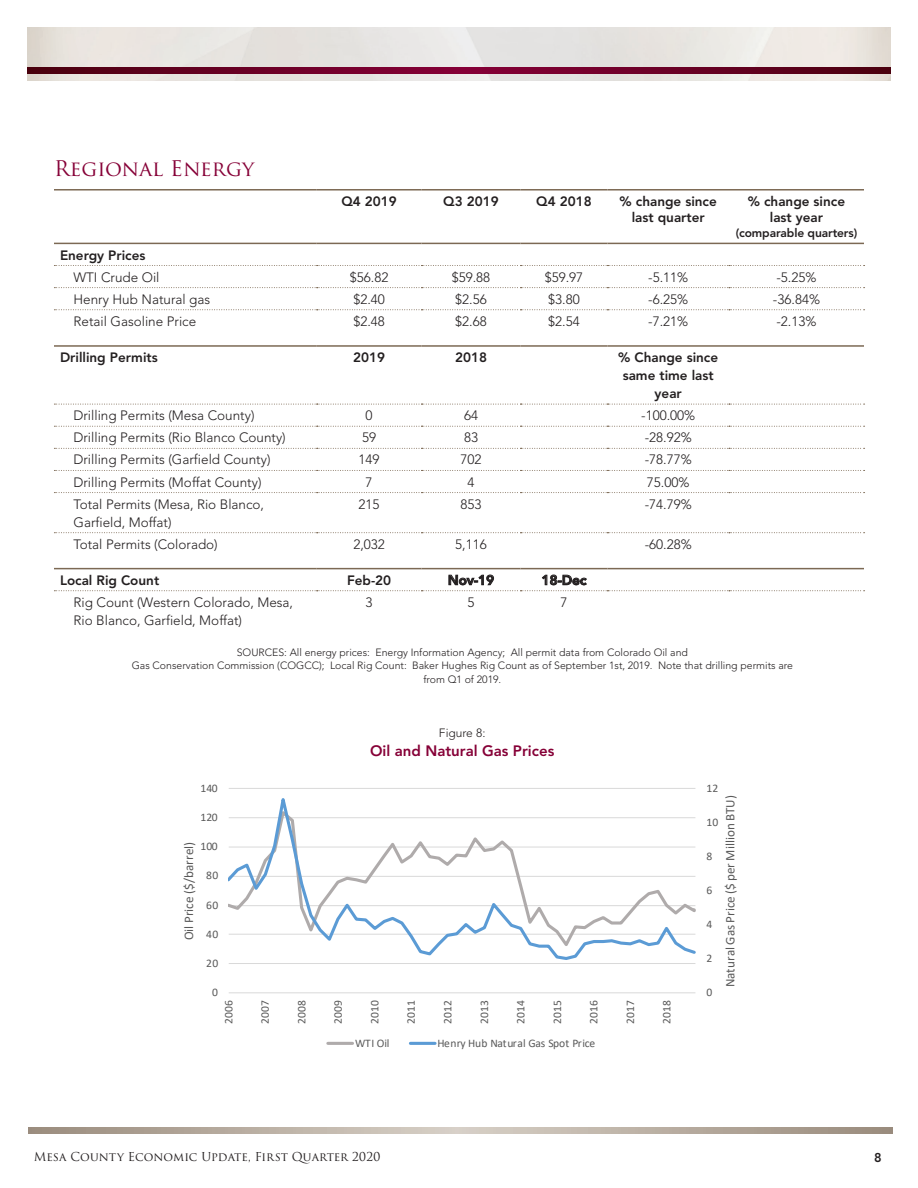
<style>
.page{position:relative;width:918px;height:1188px;background:#fff}
.page>*{position:absolute;margin:0;border:0;box-sizing:border-box;transform-origin:0 0}
.t1{font:21px "Trajan Pro";color:#860037}
.t2{font:800 15px "Avenir";color:#860037}
.t3{font:300 13.5px/18px "Avenir";color:#231f20}
.t4{font:800 13.5px/16.5px "Avenir";color:#231f20;text-align:center}
.t5{font:13.05px "Calibri";letter-spacing:.005em;color:#595959}
.t6{font:800 12.75px "Avenir";color:#231f20}
.t7{font:12px "Trajan Pro 3";color:#231f20}
.t8{font:800 12px "Avenir";letter-spacing:-.01em;color:#231f20}
.t9{font:300 12px "Avenir";color:#231f20}
.t10{font:11.55px "Calibri";letter-spacing:.025em;color:#595959}
.t11{font:11.55px "Calibri";letter-spacing:-.01em;color:#595959}
.t12{font:300 10.5px/13.5px "Avenir";color:#231f20;text-align:center}
</style>
<div class="page">
<img style="left:27px;top:27px;width:864px;height:54px">
<svg style="left:27px;top:68px;width:864px;height:6px"></svg>
<svg style="left:28px;top:1128px;width:864px;height:6px"></svg>
<svg style="left:54px;top:287px;width:811px;height:1px"></svg>
<svg style="left:54px;top:265px;width:811px;height:1px"></svg>
<svg style="left:54px;top:309px;width:811px;height:1px"></svg>
<hr style="left:54px;top:345px;width:263px;height:2px;background:#7c6954">
<hr style="left:317px;top:345px;width:105px;height:2px;background:#7c6954">
<hr style="left:422px;top:345px;width:99px;height:2px;background:#7c6954">
<hr style="left:521px;top:345px;width:87px;height:2px;background:#7c6954">
<hr style="left:608px;top:345px;width:121px;height:2px;background:#7c6954">
<hr style="left:729px;top:345px;width:135px;height:2px;background:#7c6954">
<svg style="left:54px;top:404px;width:811px;height:1px"></svg>
<svg style="left:54px;top:426px;width:811px;height:1px"></svg>
<svg style="left:54px;top:448px;width:811px;height:1px"></svg>
<svg style="left:54px;top:470px;width:811px;height:1px"></svg>
<svg style="left:54px;top:492px;width:811px;height:1px"></svg>
<svg style="left:54px;top:532px;width:811px;height:1px"></svg>
<hr style="left:54px;top:568px;width:263px;height:1px;background:#7c6954">
<hr style="left:317px;top:568px;width:105px;height:1px;background:#7c6954">
<hr style="left:422px;top:568px;width:99px;height:1px;background:#7c6954">
<hr style="left:521px;top:568px;width:87px;height:1px;background:#7c6954">
<hr style="left:608px;top:568px;width:121px;height:1px;background:#7c6954">
<hr style="left:729px;top:568px;width:135px;height:1px;background:#7c6954">
<hr style="left:54px;top:189px;width:263px;height:2px;background:#7c6954">
<hr style="left:317px;top:189px;width:105px;height:2px;background:#7c6954">
<hr style="left:422px;top:189px;width:99px;height:2px;background:#7c6954">
<hr style="left:521px;top:189px;width:87px;height:2px;background:#7c6954">
<hr style="left:608px;top:189px;width:121px;height:2px;background:#7c6954">
<hr style="left:729px;top:189px;width:135px;height:2px;background:#7c6954">
<hr style="left:54px;top:243px;width:263px;height:1px;background:#7c6954">
<hr style="left:317px;top:243px;width:105px;height:1px;background:#7c6954">
<hr style="left:422px;top:243px;width:99px;height:1px;background:#7c6954">
<hr style="left:521px;top:243px;width:87px;height:1px;background:#7c6954">
<hr style="left:608px;top:243px;width:121px;height:1px;background:#7c6954">
<hr style="left:729px;top:243px;width:135px;height:1px;background:#7c6954">
<svg style="left:54px;top:574px;width:811px;height:17px"></svg>
<hr style="left:229px;top:963px;width:466px;height:1px;background:#d9d9d9">
<hr style="left:229px;top:992px;width:466px;height:1px;background:#d9d9d9">
<svg style="left:228px;top:788px;width:468px;height:172px"></svg>
<hr style="left:328px;top:1042px;width:25px;height:3px;background:#afabab">
<hr style="left:410px;top:1042px;width:25px;height:3px;background:#5b9bd5">
<p class="t1" style="left:54px;top:155px;width:202px">Regional Energy</p>
<p class="t4" style="left:341px;top:193px;width:57px">Q4 2019</p>
<p class="t4" style="left:443px;top:193px;width:57px">Q3 2019</p>
<p class="t4" style="left:536px;top:193px;width:57px">Q4 2018</p>
<p class="t4" style="left:620px;top:193px;width:99px">% change since last quarter</p>
<p class="t4" style="left:748px;top:193px;width:99px">% change since last year</p>
<p class="t8" style="left:736px;top:226px;width:123px">(comparable quarters)</p>
<p class="t4" style="left:60px;top:247px;width:87px">Energy Prices</p>
<p class="t3" style="left:74px;top:268px;width:88px">WTI Crude Oil</p>
<p class="t3" style="left:350px;top:268px;width:40px">$56.82</p>
<p class="t3" style="left:452px;top:268px;width:40px">$59.88</p>
<p class="t3" style="left:545px;top:268px;width:40px">$59.97</p>
<p class="t3" style="left:648px;top:268px;width:42px">-5.11%</p>
<p class="t3" style="left:776px;top:268px;width:42px">-5.25%</p>
<p class="t3" style="left:74px;top:290px;width:138px">Henry Hub Natural gas</p>
<p class="t3" style="left:353px;top:290px;width:33px">$2.40</p>
<p class="t3" style="left:455px;top:290px;width:33px">$2.56</p>
<p class="t3" style="left:548px;top:290px;width:33px">$3.80</p>
<p class="t3" style="left:648px;top:290px;width:42px">-6.25%</p>
<p class="t3" style="left:773px;top:290px;width:49px">-36.84%</p>
<p class="t3" style="left:74px;top:312px;width:124px">Retail Gasoline Price</p>
<p class="t3" style="left:353px;top:312px;width:33px">$2.48</p>
<p class="t3" style="left:455px;top:312px;width:33px">$2.68</p>
<p class="t3" style="left:548px;top:312px;width:33px">$2.54</p>
<p class="t3" style="left:648px;top:312px;width:42px">-7.21%</p>
<p class="t3" style="left:776px;top:312px;width:42px">-2.13%</p>
<p class="t4" style="left:60px;top:349px;width:99px">Drilling Permits</p>
<p class="t4" style="left:353px;top:349px;width:33px">2019</p>
<p class="t4" style="left:455px;top:349px;width:33px">2018</p>
<p class="t4" style="left:618px;top:348px;width:101px;line-height:18px">% Change since same time last year</p>
<p class="t3" style="left:74px;top:407px;width:183px">Drilling Permits (Mesa County)</p>
<p class="t3" style="left:366px;top:407px;width:9px">0</p>
<p class="t3" style="left:464px;top:407px;width:16px">64</p>
<p class="t3" style="left:641px;top:407px;width:56px">-100.00%</p>
<p class="t3" style="left:74px;top:429px;width:214px">Drilling Permits (Rio Blanco County)</p>
<p class="t3" style="left:362px;top:429px;width:16px">59</p>
<p class="t3" style="left:464px;top:429px;width:16px">83</p>
<p class="t3" style="left:645px;top:429px;width:49px">-28.92%</p>
<p class="t3" style="left:74px;top:451px;width:199px">Drilling Permits (Garfield County)</p>
<p class="t3" style="left:359px;top:451px;width:23px">149</p>
<p class="t3" style="left:461px;top:451px;width:23px">702</p>
<p class="t3" style="left:645px;top:451px;width:49px">-78.77%</p>
<p class="t3" style="left:74px;top:473px;width:190px">Drilling Permits (Moffat County)</p>
<p class="t3" style="left:366px;top:473px;width:9px">7</p>
<p class="t3" style="left:468px;top:473px;width:9px">4</p>
<p class="t3" style="left:647px;top:473px;width:44px">75.00%</p>
<p class="t3" style="left:74px;top:495px;width:192px">Total Permits (Mesa, Rio Blanco,<br>Garfield, Moffat)</p>
<p class="t3" style="left:359px;top:495px;width:23px">215</p>
<p class="t3" style="left:461px;top:495px;width:23px">853</p>
<p class="t3" style="left:645px;top:495px;width:49px">-74.79%</p>
<p class="t3" style="left:74px;top:535px;width:146px">Total Permits (Colorado)</p>
<p class="t3" style="left:353px;top:535px;width:33px">2,032</p>
<p class="t3" style="left:455px;top:535px;width:33px">5,116</p>
<p class="t3" style="left:645px;top:535px;width:49px">-60.28%</p>
<p class="t4" style="left:60px;top:572px;width:101px">Local Rig Count</p>
<p class="t4" style="left:347px;top:572px;width:46px">Feb-20</p>
<p class="t4" style="left:448px;top:572px;width:48px">Nov-19</p>
<p class="t4" style="left:542px;top:572px;width:46px">18-Dec</p>
<p class="t3" style="left:74px;top:593px;width:221px">Rig Count (Western Colorado, Mesa,<br>Rio Blanco, Garfield, Moffat)</p>
<p class="t3" style="left:366px;top:593px;width:9px">3</p>
<p class="t3" style="left:468px;top:593px;width:9px">5</p>
<p class="t3" style="left:561px;top:593px;width:9px">7</p>
<p class="t12" style="left:132px;top:646px;width:663px">SOURCES: All energy prices: Energy Information Agency; All permit data from Colorado Oil and<br>Gas Conservation Commission (COGCC); Local Rig Count: Baker Hughes Rig Count as of September 1st, 2019. Note that drilling permits are from Q1 of 2019.</p>
<p class="t10" style="left:200px;top:780px;width:19px">140</p>
<p class="t10" style="left:200px;top:809px;width:19px">120</p>
<p class="t10" style="left:200px;top:838px;width:19px">100</p>
<p class="t5" style="left:180px;top:940px;width:100px;rotate:-90deg">Oil Price ($/barrel)</p>
<p class="t10" style="left:206px;top:868px;width:14px">80</p>
<p class="t10" style="left:206px;top:897px;width:14px">60</p>
<p class="t10" style="left:206px;top:926px;width:14px">40</p>
<p class="t10" style="left:206px;top:955px;width:14px">20</p>
<p class="t10" style="left:212px;top:984px;width:7px">0</p>
<p class="t9" style="left:439px;top:725px;width:48px">Figure 8:</p>
<p class="t2" style="left:370px;top:742px;width:186px">Oil and Natural Gas Prices</p>
<p class="t10" style="left:221px;top:1024px;width:25px;rotate:-90deg">2006</p>
<p class="t10" style="left:257px;top:1024px;width:25px;rotate:-90deg">2007</p>
<p class="t10" style="left:294px;top:1024px;width:25px;rotate:-90deg">2008</p>
<p class="t10" style="left:330px;top:1024px;width:25px;rotate:-90deg">2009</p>
<p class="t10" style="left:367px;top:1024px;width:25px;rotate:-90deg">2010</p>
<p class="t10" style="left:403px;top:1024px;width:25px;rotate:-90deg">2011</p>
<p class="t10" style="left:440px;top:1024px;width:25px;rotate:-90deg">2012</p>
<p class="t10" style="left:476px;top:1024px;width:25px;rotate:-90deg">2013</p>
<p class="t10" style="left:513px;top:1024px;width:25px;rotate:-90deg">2014</p>
<p class="t10" style="left:549px;top:1024px;width:25px;rotate:-90deg">2015</p>
<p class="t10" style="left:586px;top:1024px;width:25px;rotate:-90deg">2016</p>
<p class="t10" style="left:622px;top:1024px;width:25px;rotate:-90deg">2017</p>
<p class="t10" style="left:659px;top:1024px;width:25px;rotate:-90deg">2018</p>
<p class="t10" style="left:355px;top:1035px;width:36px">WTI Oil</p>
<p class="t11" style="left:437px;top:1035px;width:159px">Henry Hub Natural Gas Spot Price</p>
<p class="t10" style="left:706px;top:780px;width:14px">12</p>
<p class="t5" style="left:721px;top:987px;width:194px;rotate:-90deg">Natural Gas Price ($ per Million BTU)</p>
<p class="t10" style="left:706px;top:814px;width:14px">10</p>
<p class="t10" style="left:706px;top:848px;width:7px">8</p>
<p class="t10" style="left:706px;top:882px;width:7px">6</p>
<p class="t10" style="left:706px;top:916px;width:7px">4</p>
<p class="t10" style="left:706px;top:950px;width:7px">2</p>
<p class="t10" style="left:706px;top:984px;width:7px">0</p>
<p class="t7" style="left:34px;top:1148px;width:348px">Mesa County Economic Update, First Quarter 2020</p>
<p class="t6" style="left:874px;top:1150px;width:9px">8</p>
</div>
